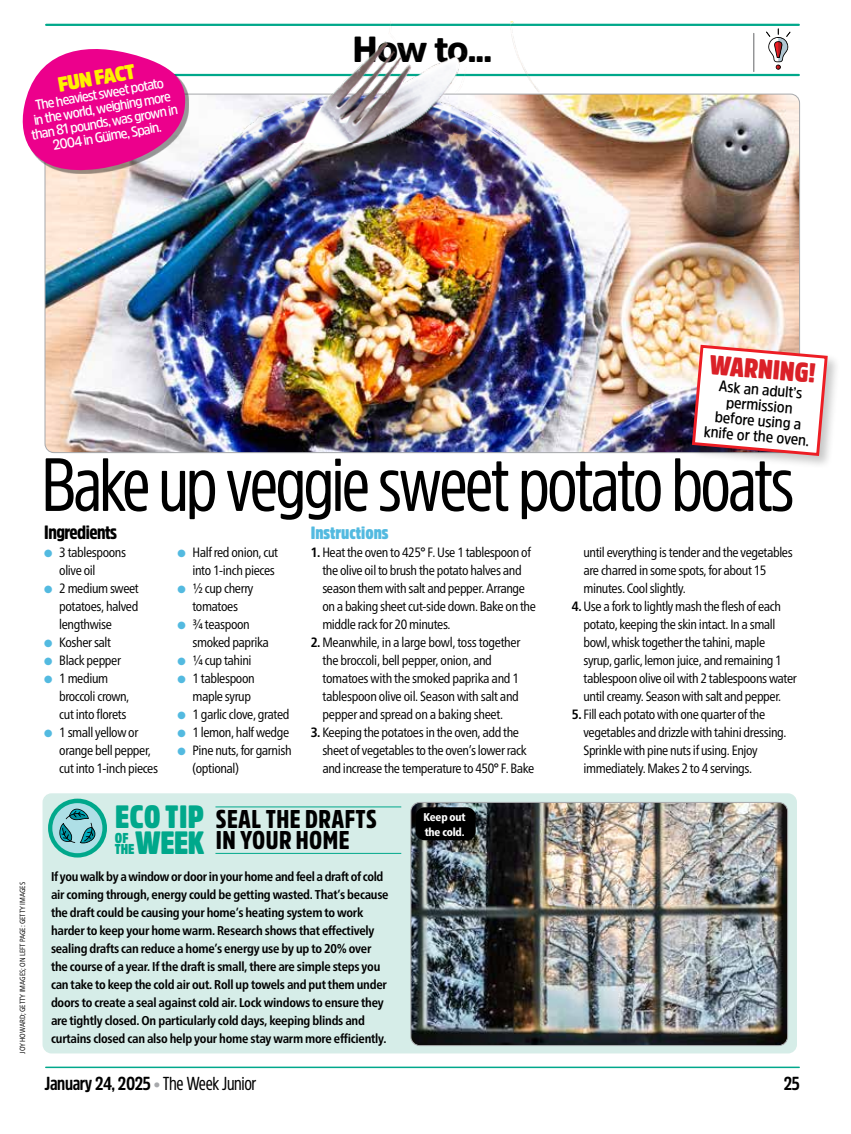
<style>
.page{position:relative;width:851px;height:1134px;background:#fff}
.page>*{position:absolute;margin:0;border:0;box-sizing:border-box;transform-origin:0 0}
.t1{font:75px "Amsi Pro Cond";letter-spacing:-.035em;color:#000}
.t2{font:900 36px "Amsi Pro";color:#000}
.t3{font:900 31.95px/27px "Amsi Pro Cond";letter-spacing:-.01em;color:#00a88b;text-align:right}
.t4{font:900 27px "Amsi Pro Cond";color:#da2128}
.t5{font:900 25.5px/21px "Amsi Pro Cond";letter-spacing:.015em;color:#000}
.t6{font:900 20.55px "Amsi Pro Narw";color:#fff200}
.t7{font:900 19.2px "Amsi Pro Cond";letter-spacing:-.03em;color:#000}
.t8{font:700 18.75px "Amsi Pro Cond";letter-spacing:-.02em;color:#000}
.t9{font:900 17.7px "Amsi Pro Cond";color:#53bae0}
.t10{font:600 15.45px/15.5px "Amsi Pro Narw";color:#000;text-align:center}
.t11{font:600 14.25px/14.2px "Amsi Pro Narw";color:#fff;text-align:center}
.t12{font:900 14.25px/11.6px "Amsi Pro Cond";color:#00a88b}
.t13{font:condensed 13.5px/18px "Frutiger Neue LT Pro";letter-spacing:-.03em;color:#000}
.t14{font:700 condensed 12.75px/18px "Frutiger Neue LT Pro";letter-spacing:-.02em;color:#000}
.t15{font:800 condensed 11.25px/15px "Frutiger Neue LT Pro";letter-spacing:-.015em;color:#fff}
.t16{font:condensed 7.5px "Frutiger Neue LT Pro";letter-spacing:-.005em;color:#000}
.s1{color:#53bae0}
.s2{font-weight:700}
.s3{color:#a7a9ac}
.s4{font-weight:400}
</style>
<div class="page">
<hr style="left:46px;top:1067px;width:753px;height:1px;background:#00a88b">
<div style="left:43px;top:793px;width:754px;height:260px;background:#d6ede8;border-radius:9px"></div>
<img style="left:412px;top:804px;width:374px;height:242px">
<div style="left:410px;top:802px;width:378px;height:244px;border:1px solid #a7a9ac;border-radius:9px"></div>
<img style="left:45px;top:142px;width:752px;height:311px">
<div style="left:690px;top:343px;width:151px;height:127px;background:#000;opacity:.22"></div>
<svg style="left:690px;top:343px;width:139px;height:115px"></svg>
<svg style="left:48px;top:799px;width:59px;height:59px"></svg>
<div style="left:52px;top:803px;width:50px;height:50px;background:#aedfe6;border-radius:50%"></div>
<svg style="left:56px;top:802px;width:46px;height:43px"></svg>
<div style="left:415px;top:807px;width:60px;height:33px;background:#000;border-radius:9px"></div>
<hr style="left:215px;top:807px;width:186px;height:1px;background:#00a88b">
<hr style="left:215px;top:853px;width:186px;height:1px;background:#00a88b">
<img style="left:45px;top:21px;width:755px;height:121px">
<svg style="left:22px;top:42px;width:167px;height:136px"></svg>
<h3 class="t6" style="left:56px;top:71px;width:80px;rotate:-10deg">FUN FACT</h3>
<p class="t11" style="left:25px;top:99px;width:150px;rotate:-10deg">The heaviest sweet potato<br>in the world, weighing more than 81 pounds, was grown in<br>2004 in Güime, Spain.</p>
<h2 class="t2" style="left:352px;top:24px;width:141px">How to...</h2>
<h3 class="t4" style="left:711px;top:346px;width:108px;rotate:5deg">WARNING!</h3>
<p class="t10" style="left:708px;top:377px;width:107px;rotate:5deg">Ask an adult’s permission before using a knife or the oven.</p>
<h1 class="t1" style="left:42px;top:433px;width:754px">Bake up veggie sweet potato boats</h1>
<h3 class="t7" style="left:44px;top:519px;width:74px">Ingredients</h3>
<p class="t13" style="left:59px;top:544px;width:68px;text-indent:-15px"><span class="s1">●</span> 3 tablespoons olive oil</p>
<p class="t13" style="left:59px;top:580px;width:81px;text-align:justify;text-indent:-15px"><span class="s1">●</span> 2 medium sweet potatoes, halved lengthwise</p>
<p class="t13" style="left:44px;top:634px;width:68px"><span class="s1">●</span> Kosher salt</p>
<p class="t13" style="left:44px;top:652px;width:78px"><span class="s1">●</span> Black pepper</p>
<p class="t13" style="left:59px;top:670px;width:72px;text-indent:-15px"><span class="s1">●</span> 1 medium broccoli crown, cut into florets</p>
<p class="t13" style="left:59px;top:724px;width:100px;text-indent:-15px"><span class="s1">●</span> 1 small yellow or orange bell pepper, cut into 1-inch pieces</p>
<h3 class="t9" style="left:311px;top:521px;width:79px">Instructions</h3>
<p class="t13" style="left:322px;top:544px;width:215px;text-indent:-12px"><span class="s2">1.</span> Heat the oven to 425° F. Use 1 tablespoon of the olive oil to brush the potato halves and season them with salt and pepper. Arrange on a baking sheet cut-side down. Bake on the middle rack for 20 minutes.</p>
<p class="t13" style="left:322px;top:634px;width:199px;text-indent:-12px"><span class="s2">2.</span> Meanwhile, in a large bowl, toss together the broccoli, bell pepper, onion, and tomatoes with the smoked paprika and 1 tablespoon olive oil. Season with salt and pepper and spread on a baking sheet.</p>
<p class="t13" style="left:322px;top:724px;width:213px;text-indent:-12px"><span class="s2">3.</span> Keeping the potatoes in the oven, add the sheet of vegetables to the oven’s lower rack and increase the temperature to 450° F. Bake</p>
<p class="t13" style="left:177px;top:544px;width:102px;text-align:right"><span class="s1">●</span> Half red onion, cut into 1-inch pieces</p>
<p class="t13" style="left:177px;top:580px;width:77px;text-align:center"><span class="s1">●</span> ½ cup cherry tomatoes</p>
<p class="t13" style="left:192px;top:616px;width:78px;text-indent:-15px"><span class="s1">●</span> ¾ teaspoon smoked paprika</p>
<p class="t13" style="left:177px;top:652px;width:76px"><span class="s1">●</span> ¼ cup tahini</p>
<p class="t13" style="left:177px;top:670px;width:79px;text-align:right"><span class="s1">●</span> 1 tablespoon maple syrup</p>
<p class="t13" style="left:177px;top:706px;width:113px"><span class="s1">●</span> 1 garlic clove, grated</p>
<p class="t13" style="left:177px;top:724px;width:113px"><span class="s1">●</span> 1 lemon, half wedge</p>
<p class="t13" style="left:192px;top:742px;width:101px;text-indent:-15px"><span class="s1">●</span> Pine nuts, for garnish (optional)</p>
<p class="t13" style="left:583px;top:544px;width:211px">until everything is tender and the vegetables are charred in some spots, for about 15 minutes. Cool slightly.</p>
<p class="t13" style="left:583px;top:598px;width:215px;text-indent:-12px"><span class="s2">4.</span> Use a fork to lightly mash the flesh of each potato, keeping the skin intact. In a small bowl, whisk together the tahini, maple syrup, garlic, lemon juice, and remaining 1 tablespoon olive oil with 2 tablespoons water until creamy. Season with salt and pepper.</p>
<p class="t13" style="left:583px;top:706px;width:204px;text-indent:-12px"><span class="s2">5.</span> Fill each potato with one quarter of the vegetables and drizzle with tahini dressing.<br>Sprinkle with pine nuts if using. Enjoy immediately. Makes 2 to 4 servings.</p>
<p class="t16" style="left:18px;top:1054px;width:173px;rotate:-90deg">JOY HOWARD; GETTY IMAGES; ON LEFT PAGE: GETTY IMAGES</p>
<h3 class="t3" style="left:115px;top:802px;width:90px">ECO TIP<br>WEEK</h3>
<p class="t12" style="left:115px;top:832px;width:21px">OF<br>THE</p>
<h3 class="t5" style="left:216px;top:808px;width:162px">SEAL THE DRAFTS<br>IN YOUR HOME</h3>
<p class="t14" style="left:51px;top:868px;width:339px">If you walk by a window or door in your home and feel a draft of cold air coming through, energy could be getting wasted. That’s because the draft could be causing your home’s heating system to work harder to keep your home warm. Research shows that effectively sealing drafts can reduce a home’s energy use by up to 20% over the course of a year. If the draft is small, there are simple steps you can take to keep the cold air out. Roll up towels and put them under doors to create a seal against cold air. Lock windows to ensure they are tightly closed. On particularly cold days, keeping blinds and curtains closed can also help your home stay warm more efficiently.</p>
<h3 class="t8" style="left:45px;top:1070px;width:213px">January 24, 2025 <span class="s3">•</span> <span class="s4">The Week Junior</span></h3>
<p class="t15" style="left:423px;top:809px;width:44px">Keep out the cold.</p>
<h3 class="t8" style="left:783px;top:1070px;width:18px">25</h3>
</div>
